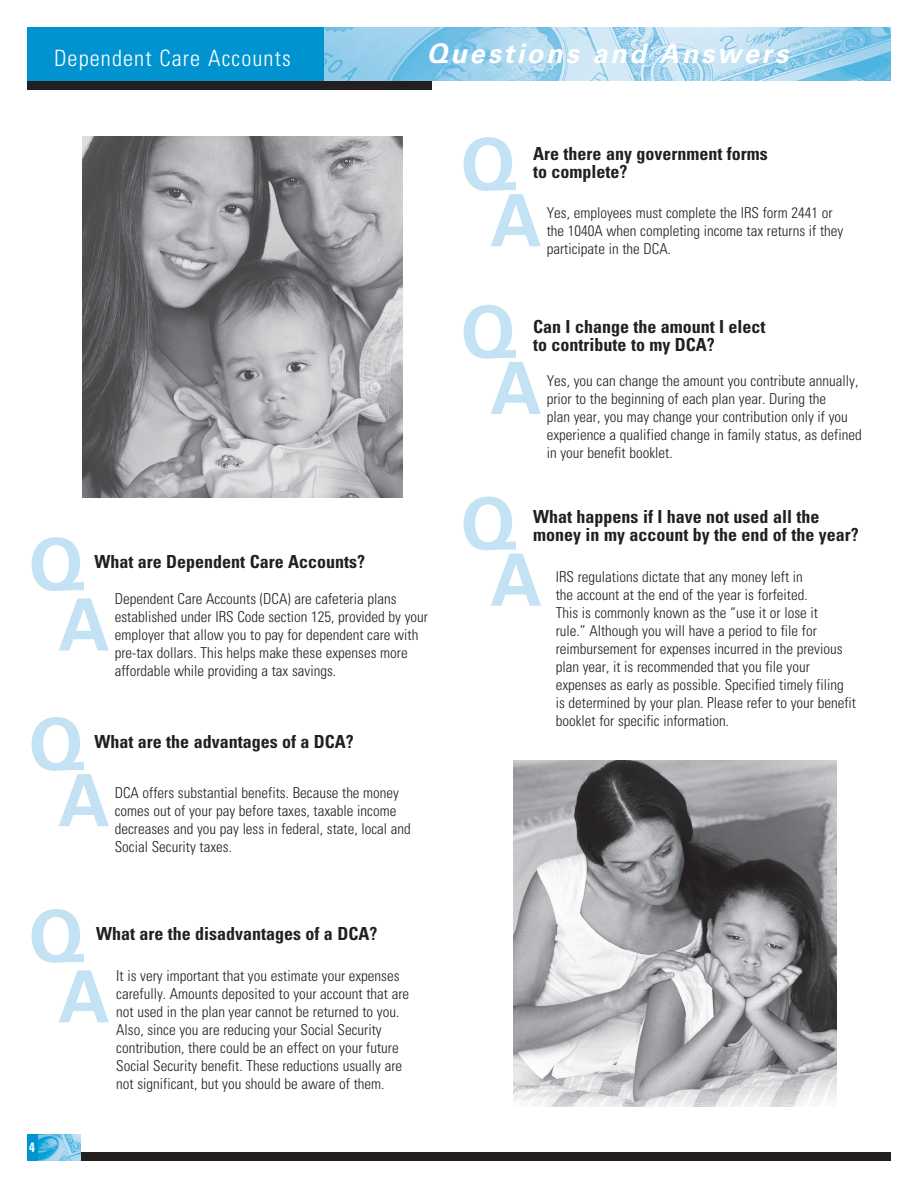
<style>
.page{position:relative;width:918px;height:1188px;background:#fff}
.page>*{position:absolute;margin:0;border:0;box-sizing:border-box;transform-origin:0 0}
.t1{font:700 72px/56.1px "Univers LT Std";color:#c3e2f3;text-align:center}
.t2{font:italic 700 27px "Univers LT Std";letter-spacing:.1em;color:#fff}
.t3{font:300 condensed 22.5px "Univers LT Std";letter-spacing:.05em;color:#fff}
.t4{font:700 condensed 18px/18px "Univers LT Std";color:#231f20}
.t5{font:300 condensed 15px/18px "Univers LT Std";color:#231f20}
.t6{font:700 condensed 13.5px "Univers LT Std";color:#fff;scale:.95 1}
</style>
<div class="page">
<div style="left:81px;top:1152px;width:810px;height:9px;background:#231f20"></div>
<img style="left:37px;top:1134px;width:44px;height:27px">
<div style="left:27px;top:1134px;width:10px;height:27px;background:#0093d0"></div>
<img style="left:83px;top:137px;width:319px;height:361px">
<img style="left:513px;top:761px;width:324px;height:346px">
<img style="left:324px;top:27px;width:567px;height:54px">
<div style="left:27px;top:27px;width:297px;height:54px;background:#0093d0"></div>
<div style="left:27px;top:81px;width:405px;height:9px;background:#231f20"></div>
<h3 class="t3" style="left:54px;top:49px;width:238px">Dependent Care Accounts</h3>
<h2 class="t2" style="left:427px;top:43px;width:363px">Questions and Answers</h2>
<h1 class="t1" style="left:461px;top:142px;width:83px">Q<br>A</h1>
<p class="t4" style="left:533px;top:146px;width:236px">Are there any government forms to complete?</p>
<p class="t5" style="left:547px;top:205px;width:298px">Yes, employees must complete the IRS form 2441 or the 1040A when completing income tax returns if they participate in the DCA.</p>
<h1 class="t1" style="left:29px;top:539px;width:83px;line-height:60.3px">Q<br>A</h1>
<p class="t4" style="left:94px;top:554px;width:272px">What are Dependent Care Accounts?</p>
<p class="t5" style="left:115px;top:591px;width:315px">Dependent Care Accounts (DCA) are cafeteria plans established under IRS Code section 125, provided by your employer that allow you to pay for dependent care with pre-tax dollars. This helps make these expenses more affordable while providing a tax savings.</p>
<h1 class="t1" style="left:29px;top:721px;width:83px">Q<br>A</h1>
<p class="t4" style="left:94px;top:734px;width:261px">What are the advantages of a DCA?</p>
<p class="t5" style="left:115px;top:785px;width:298px">DCA offers substantial benefits. Because the money comes out of your pay before taxes, taxable income decreases and you pay less in federal, state, local and Social Security taxes.</p>
<h1 class="t1" style="left:29px;top:911px;width:83px;line-height:60.3px">Q<br>A</h1>
<p class="t4" style="left:96px;top:926px;width:283px">What are the disadvantages of a DCA?</p>
<p class="t5" style="left:116px;top:967px;width:295px">It is very important that you estimate your expenses carefully. Amounts deposited to your account that are not used in the plan year cannot be returned to you.<br>Also, since you are reducing your Social Security contribution, there could be an effect on your future Social Security benefit. These reductions usually are not significant, but you should be aware of them.</p>
<p class="t6" style="left:29px;top:1142px;width:7px">4</p>
<h1 class="t1" style="left:461px;top:309px;width:83px">Q<br>A</h1>
<p class="t4" style="left:533px;top:319px;width:234px">Can I change the amount I elect to contribute to my DCA?</p>
<p class="t5" style="left:547px;top:373px;width:316px">Yes, you can change the amount you contribute annually, prior to the beginning of each plan year. During the<br>plan year, you may change your contribution only if you experience a qualified change in family status, as defined in your benefit booklet.</p>
<h1 class="t1" style="left:461px;top:501px;width:83px">Q<br>A</h1>
<p class="t4" style="left:533px;top:509px;width:327px">What happens if I have not used all the money in my account by the end of the year?</p>
<p class="t5" style="left:556px;top:568px;width:302px">IRS regulations dictate that any money left in<br>the account at the end of the year is forfeited.<br>This is commonly known as the “use it or lose it<br>rule.” Although you will have a period to file for reimbursement for expenses incurred in the previous plan year, it is recommended that you file your expenses as early as possible. Specified timely filing is determined by your plan. Please refer to your benefit booklet for specific information.</p>
</div>
